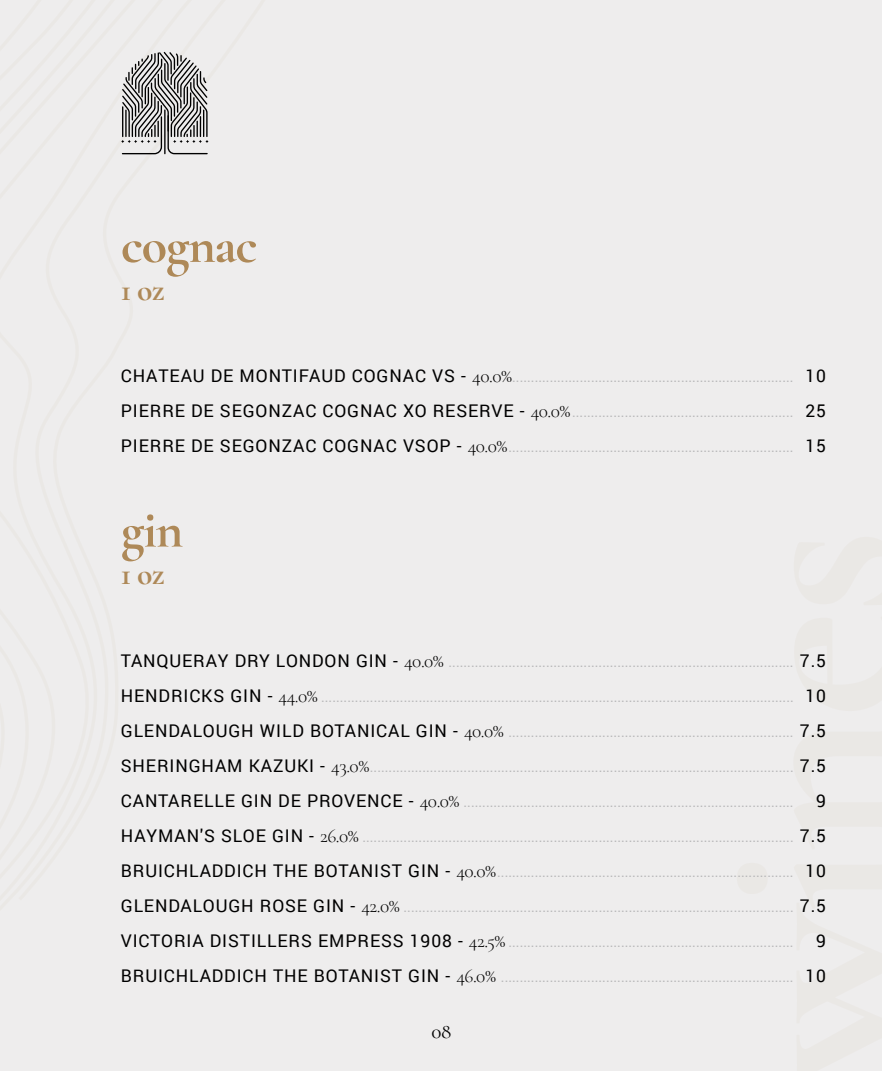
<style>
.page{position:relative;width:882px;height:1071px;background:#eeeded}
.page>*{position:absolute;margin:0;border:0;box-sizing:border-box;transform-origin:0 0}
.t1{font:700 52.5px "Cormorant Garamond";letter-spacing:-.025em;color:#ae8958}
.t2{font:700 31.5px "Cormorant Garamond";color:#ae8958}
.t3{font:21px "Cormorant Garamond";color:#000}
.t4{font:17.5px/35px "Roboto";letter-spacing:.05em;color:#000}
.t5{font:14px "Roboto";color:#b7b7b8}
.s1{font-family:"Cormorant Garamond";font-weight:300;font-size:19.25px}
</style>
<div class="page">
<svg style="left:121px;top:51px;width:88px;height:104px"></svg>
<h1 class="t1" style="left:121px;top:213px;width:138px">cognac</h1>
<h2 class="t2" style="left:121px;top:270px;width:45px">1 oz</h2>
<p class="t4" style="left:121px;top:358px;width:451px">CHATEAU DE MONTIFAUD COGNAC VS - <span class="s1">40.0%<br></span>PIERRE DE SEGONZAC COGNAC XO RESERVE - <span class="s1">40.0%<br></span>PIERRE DE SEGONZAC COGNAC VSOP - <span class="s1">40.0%</span></p>
<p class="t4" style="left:806px;top:358px;width:22px;text-align:justify">10<br>25<br>15</p>
<p class="t5" style="left:512px;top:367px;width:283px">...........................................................................</p>
<p class="t5" style="left:572px;top:402px;width:223px">...........................................................</p>
<p class="t5" style="left:508px;top:437px;width:287px">............................................................................</p>
<h1 class="t1" style="left:121px;top:497px;width:64px">gin</h1>
<h2 class="t2" style="left:121px;top:555px;width:45px">1 oz</h2>
<p class="t4" style="left:121px;top:642px;width:386px">TANQUERAY DRY LONDON GIN - <span class="s1">40.0%<br></span>HENDRICKS GIN - <span class="s1">44.0%<br></span>GLENDALOUGH WILD BOTANICAL GIN - <span class="s1">40.0%<br></span>SHERINGHAM KAZUKI - <span class="s1">43.0%<br></span>CANTARELLE GIN DE PROVENCE - <span class="s1">40.0%<br></span>HAYMAN'S SLOE GIN - <span class="s1">26.0%<br></span>BRUICHLADDICH THE BOTANIST GIN - <span class="s1">40.0%<br></span>GLENDALOUGH ROSE GIN - <span class="s1">42.0%<br></span>VICTORIA DISTILLERS EMPRESS 1908 - <span class="s1">42.5%<br></span>BRUICHLADDICH THE BOTANIST GIN - <span class="s1">46.0%</span></p>
<p class="t4" style="left:800px;top:642px;width:28px;text-align:right">7.5<br>10<br>7.5<br>7.5<br>9<br>7.5<br>10<br>7.5<br>9<br>10</p>
<p class="t5" style="left:449px;top:652px;width:347px">............................................................................................</p>
<p class="t5" style="left:321px;top:687px;width:474px">..............................................................................................................................</p>
<p class="t5" style="left:508px;top:722px;width:287px">............................................................................</p>
<p class="t5" style="left:370px;top:757px;width:425px">.................................................................................................................</p>
<p class="t5" style="left:464px;top:792px;width:332px">........................................................................................</p>
<p class="t5" style="left:362px;top:827px;width:433px">...................................................................................................................</p>
<p class="t5" style="left:497px;top:862px;width:298px">...............................................................................</p>
<p class="t5" style="left:404px;top:897px;width:392px">........................................................................................................</p>
<p class="t5" style="left:508px;top:932px;width:287px">............................................................................</p>
<p class="t5" style="left:501px;top:967px;width:294px">..............................................................................</p>
<h3 class="t3" style="left:431px;top:1018px;width:22px">08</h3>
</div>
